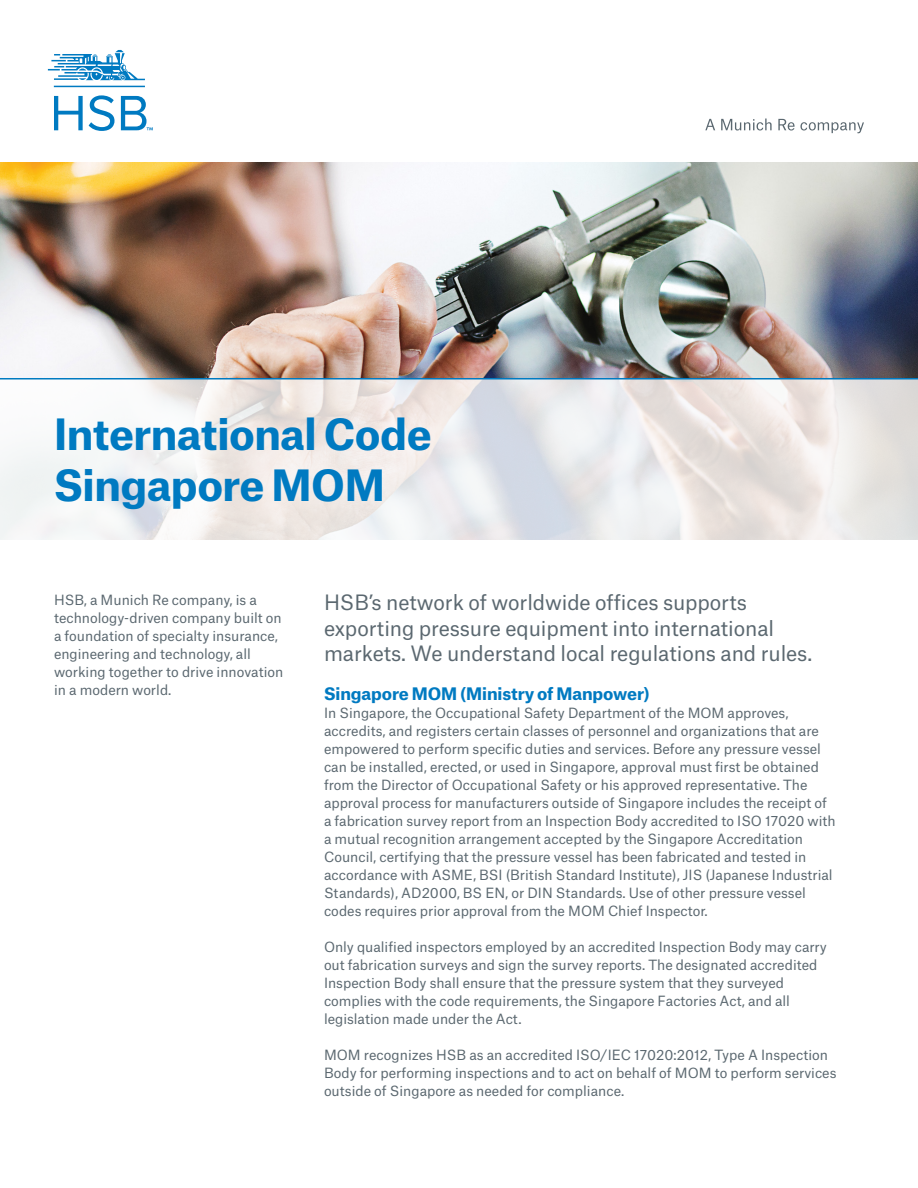
<style>
.page{position:relative;width:918px;height:1188px;background:#fff}
.page>*{position:absolute;margin:0;border:0;box-sizing:border-box;transform-origin:0 0}
.t1{font:700 41.25px/51px "Munich Re";letter-spacing:-.01em;color:#007ac1}
.t2{font:20.25px/25.5px "Munich Re";letter-spacing:-.005em;color:#5b6870}
.t3{font:700 16.5px "Munich Re";letter-spacing:-.005em;color:#007ac1}
.t4{font:13.5px/18px "Munich Re";color:#5b6870}
</style>
<div class="page">
<img style="left:0;top:162px;width:918px;height:216px">
<svg style="left:48px;top:50px;width:105px;height:81px"></svg>
<svg style="left:705px;top:119px;width:159px;height:14px"></svg>
<svg style="left:0;top:380px;width:918px;height:160px"></svg>
<hr style="left:0;top:378px;width:918px;height:2px;background:#007ac1">
<h1 class="t1" style="left:54px;top:405px;width:379px">International Code<br>Singapore MOM</h1>
<p class="t4" style="left:54px;top:589px;width:231px">HSB, a Munich Re company, is a technology-driven company built on a foundation of specialty insurance, engineering and technology, all working together to drive innovation in a modern world.</p>
<h2 class="t2" style="left:324px;top:588px;width:490px">HSB’s network of worldwide offices supports exporting pressure equipment into international markets. We understand local regulations and rules.</h2>
<p class="t3" style="left:324px;top:681px;width:327px">Singapore MOM (Ministry of Manpower)</p>
<p class="t4" style="left:324px;top:703px;width:513px">In Singapore, the Occupational Safety Department of the MOM approves, accredits, and registers certain classes of personnel and organizations that are empowered to perform specific duties and services. Before any pressure vessel can be installed, erected, or used in Singapore, approval must first be obtained from the Director of Occupational Safety or his approved representative. The approval process for manufacturers outside of Singapore includes the receipt of a fabrication survey report from an Inspection Body accredited to ISO 17020 with a mutual recognition arrangement accepted by the Singapore Accreditation Council, certifying that the pressure vessel has been fabricated and tested in accordance with ASME, BSI (British Standard Institute), JIS (Japanese Industrial Standards), AD2000, BS EN, or DIN Standards. Use of other pressure vessel codes requires prior approval from the MOM Chief Inspector.</p>
<p class="t4" style="left:324px;top:937px;width:504px">Only qualified inspectors employed by an accredited Inspection Body may carry out fabrication surveys and sign the survey reports. The designated accredited Inspection Body shall ensure that the pressure system that they surveyed complies with the code requirements, the Singapore Factories Act, and all legislation made under the Act.</p>
<p class="t4" style="left:324px;top:1045px;width:514px">MOM recognizes HSB as an accredited ISO/IEC 17020:2012, Type A Inspection<br>Body for performing inspections and to act on behalf of MOM to perform services outside of Singapore as needed for compliance.</p>
</div>
